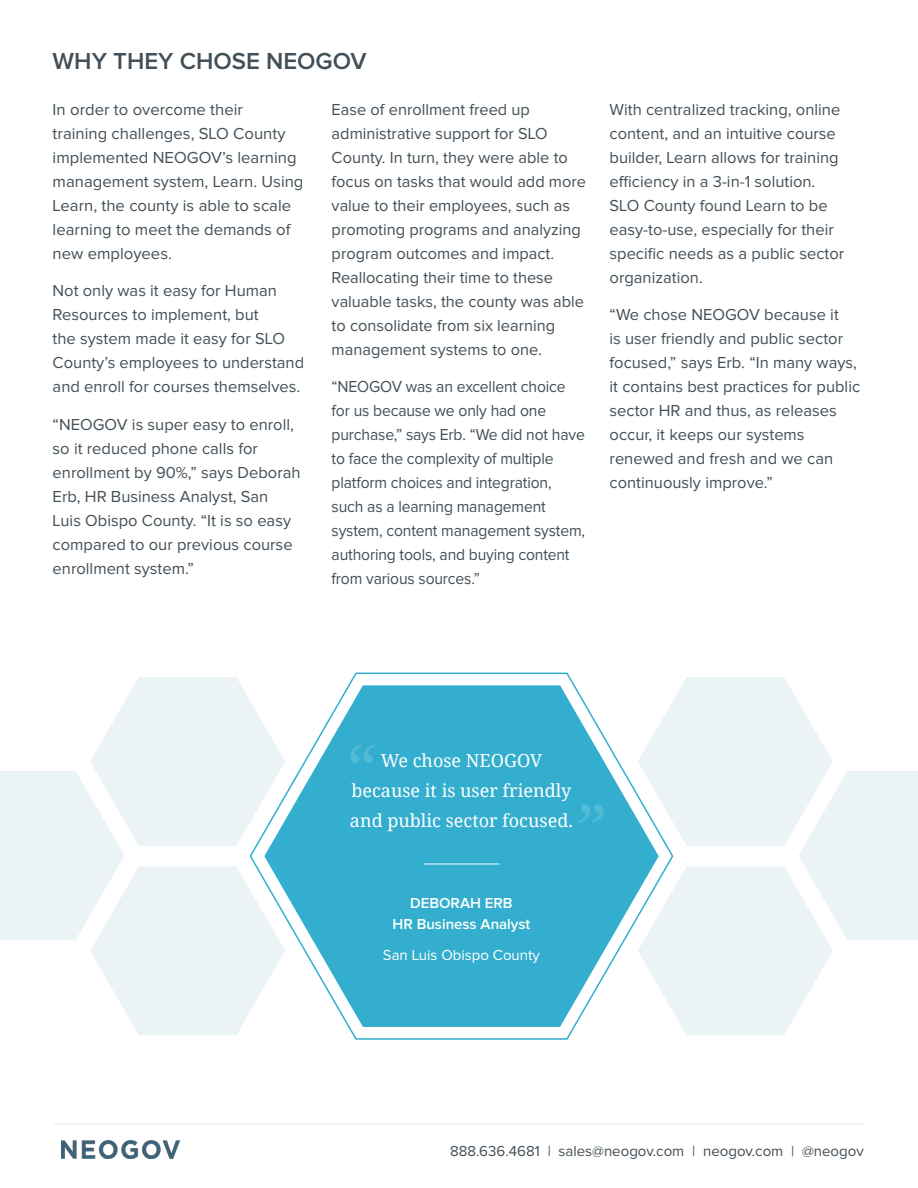
<style>
.page{position:relative;width:918px;height:1188px;background:#fff}
.page>*{position:absolute;margin:0;border:0;box-sizing:border-box;transform-origin:0 0}
.t1{font:600 24px "Proxima Nova";color:#434f57}
.t2{font:18px "Noto Serif";color:#fff}
.t3{font:16.5px/24px "Proxima Nova";color:#434f57}
.t4{font:16.5px/24px "Proxima Nova";color:#434f57;scale:.95 1}
.t5{font:15px "Proxima Nova";color:#434f57}
.t6{font:600 15px "Proxima Nova";color:#fff}
.t7{font:15px "Proxima Nova";color:#fff}
</style>
<div class="page">
<hr style="left:54px;top:1123px;width:810px;height:2px;background:#ebf3f6">
<img style="left:62px;top:1141px;width:117px;height:18px">
<svg style="left:0;top:677px;width:249px;height:358px"></svg>
<svg style="left:674px;top:677px;width:244px;height:358px"></svg>
<svg style="left:249px;top:672px;width:425px;height:368px"></svg>
<svg style="left:264px;top:685px;width:395px;height:342px;fill:#33aece"></svg>
<svg style="left:579px;top:804px;width:24px;height:19px"></svg>
<svg style="left:350px;top:744px;width:24px;height:19px"></svg>
<hr style="left:424px;top:864px;width:75px;height:1px;background:#fff">
<p class="t1" style="left:53px;top:50px;width:316px">WHY THEY CHOSE NEOGOV</p>
<p class="t3" style="left:53px;top:98px;width:252px">In order to overcome their<br>training challenges, SLO County implemented NEOGOV’s learning management system, Learn. Using<br>Learn, the county is able to scale learning to meet the demands of new employees.</p>
<p class="t3" style="left:53px;top:280px;width:253px">Not only was it easy for Human<br>Resources to implement, but<br>the system made it easy for SLO<br>County’s employees to understand and enroll for courses themselves.</p>
<p class="t3" style="left:53px;top:413px;width:250px">“NEOGOV is super easy to enroll, so it reduced phone calls for enrollment by 90%,” says Deborah<br>Erb, HR Business Analyst, San<br>Luis Obispo County. “It is so easy compared to our previous course enrollment system.”</p>
<p class="t3" style="left:332px;top:98px;width:256px">Ease of enrollment freed up administrative support for SLO<br>County. In turn, they were able to focus on tasks that would add more value to their employees, such as promoting programs and analyzing program outcomes and impact.<br>Reallocating their time to these valuable tasks, the county was able to consolidate from six learning management systems to one.</p>
<p class="t4" style="left:332px;top:376px;width:268px">“NEOGOV was an excellent choice for us because we only had one purchase,” says Erb. “We did not have to face the complexity of multiple platform choices and integration, such as a learning management system, content management system, authoring tools, and buying content from various sources.”</p>
<p class="t3" style="left:610px;top:98px;width:236px">With centralized tracking, online content, and an intuitive course builder, Learn allows for training efficiency in a 3-in-1 solution.<br>SLO County found Learn to be easy-to-use, especially for their specific needs as a public sector organization.</p>
<p class="t3" style="left:610px;top:304px;width:252px">“We chose NEOGOV because it<br>is user friendly and public sector focused,” says Erb. “In many ways, it contains best practices for public sector HR and thus, as releases occur, it keeps our systems renewed and fresh and we can continuously improve.”</p>
<p class="t2" style="left:381px;top:748px;width:163px">We chose NEOGOV</p>
<p class="t2" style="left:351px;top:778px;width:222px">because it is user friendly</p>
<p class="t2" style="left:350px;top:808px;width:224px">and public sector focused.</p>
<p class="t6" style="left:410px;top:896px;width:104px">DEBORAH ERB</p>
<p class="t6" style="left:393px;top:917px;width:139px">HR Business Analyst</p>
<p class="t7" style="left:383px;top:948px;width:159px">San Luis Obispo County</p>
<p class="t5" style="left:450px;top:1144px;width:415px">888.636.4681 | sales@neogov.com | neogov.com | @neogov</p>
</div>
